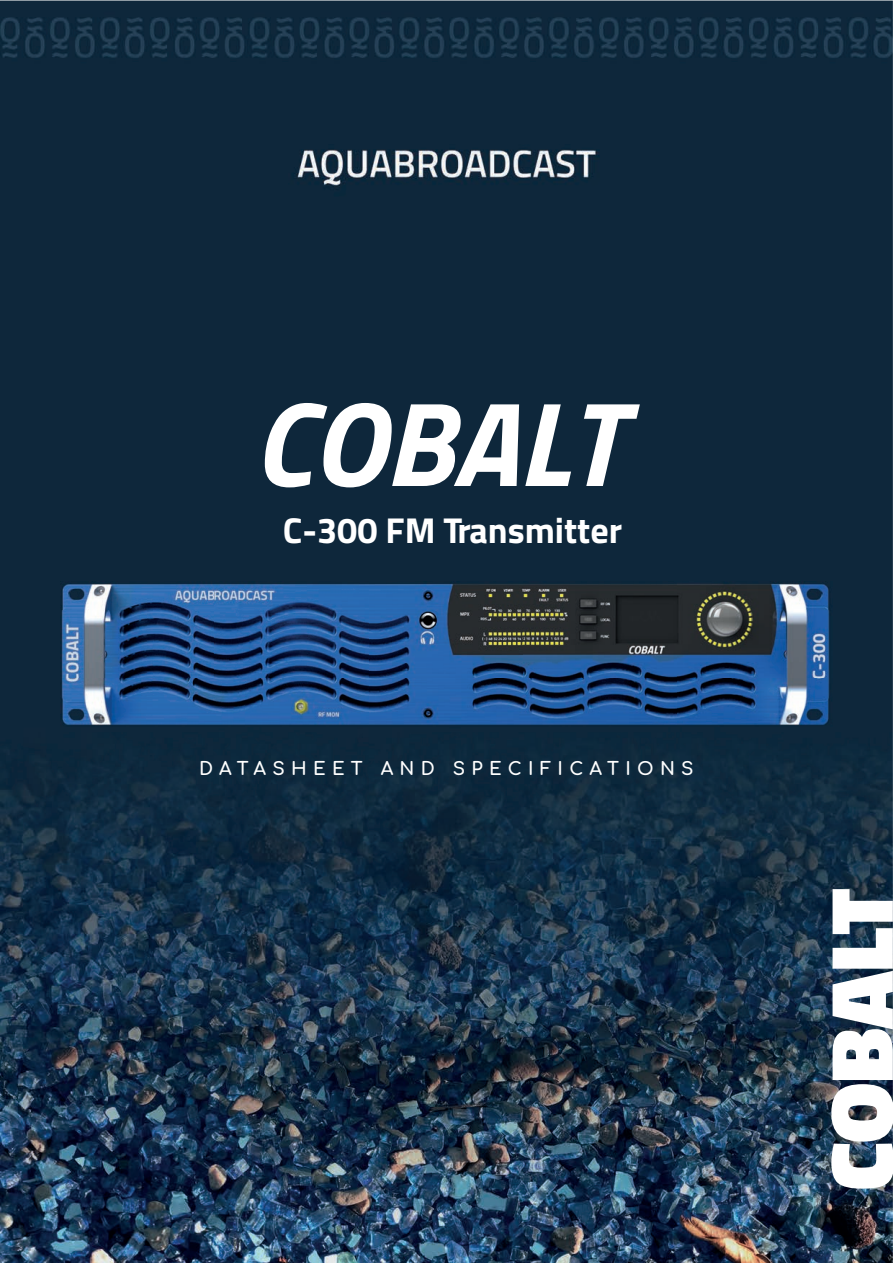
<style>
.page{position:relative;width:893px;height:1263px;background:#fff}
.page>*{position:absolute;margin:0;border:0;box-sizing:border-box;transform-origin:0 0}
.t1{font:italic 700 120px "Titillium Web";letter-spacing:-.005em;color:#fff}
.t2{font:italic 700 90px "Titillium Web";color:#fff}
.t3{font:900 90px "Titillium Web";letter-spacing:-.01em;color:#fff}
.t4{font:700 36px "Titillium Web";color:#fff}
.t5{font:700 18px "Comfortaa";letter-spacing:.35em;color:#fff}
</style>
<div class="page">
<img style="left:0;top:1px;width:893px;height:1262px">
<img style="left:61px;top:582px;width:771px;height:145px">
<h1 class="t1" style="left:253px;top:350px;width:371px">COBALT</h1>
<h3 class="t4" style="left:283px;top:503px;width:341px">C-300 FM Transmitter</h3>
<p class="t5" style="left:199px;top:752px;width:496px">DATASHEET AND SPECIFICATIONS</p>
<h2 class="t3" style="left:795px;top:1190px;width:304px;rotate:-90deg">COBALT</h2>
<h2 class="t2" style="left:791px;top:1240px;width:288px;rotate:-90deg">COBALT</h2>
</div>
